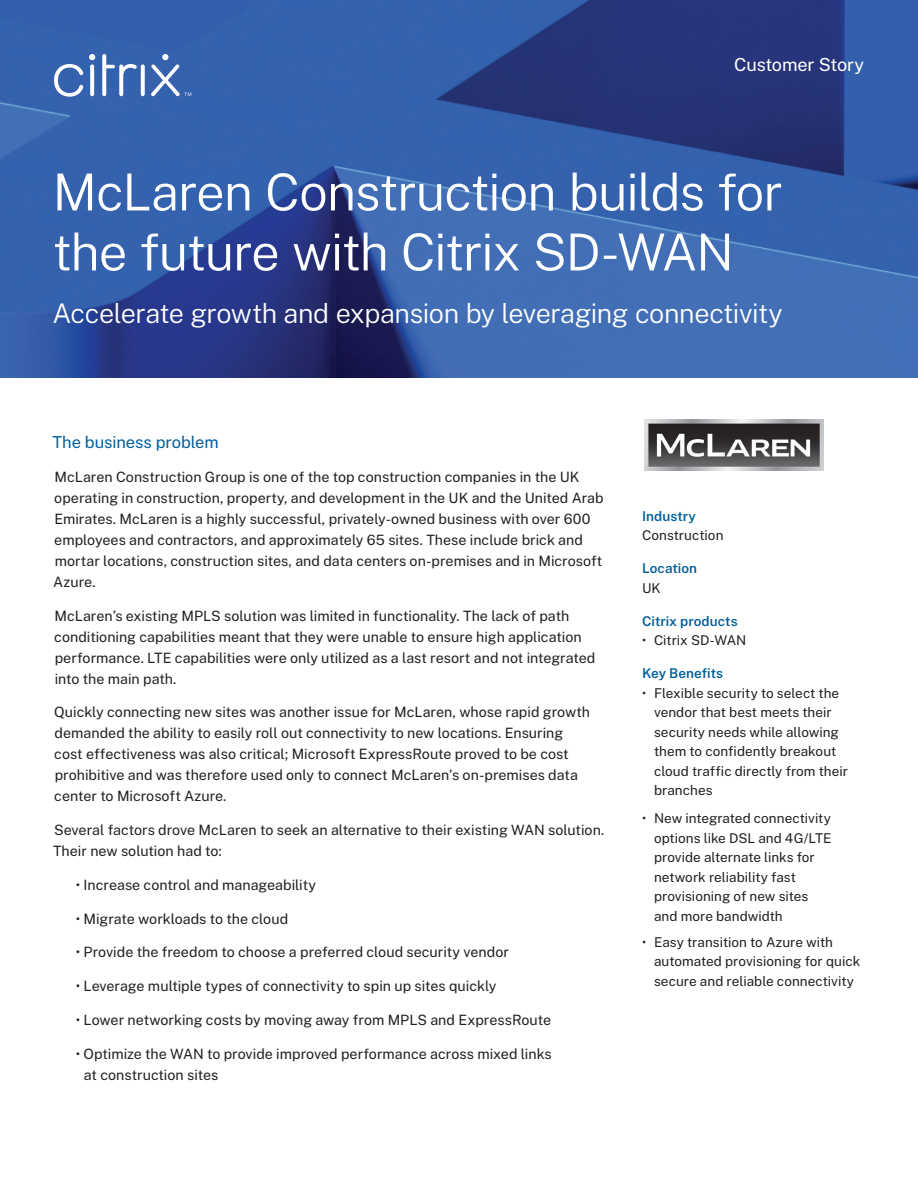
<style>
.page{position:relative;width:918px;height:1188px;background:#fff}
.page>*{position:absolute;margin:0;border:0;box-sizing:border-box;transform-origin:0 0}
.t1{font:300 51px/60px "Public Sans";letter-spacing:-.025em;color:#fff}
.Body{font:300 27px "Public Sans";letter-spacing:-.015em;color:#fff}
.t2{font:18px "Public Sans";letter-spacing:-.01em;color:#fff}
.Subhead_L3{font:16.5px "Public Sans";letter-spacing:-.005em;color:#005f9b}
.Body-2{font:14.25px/21px "Public Sans";color:#231f20}
.LargeCaption_-_White{font:13.5px/19.5px "Public Sans";color:#231f20}
.Body-3{font:13.5px/19.5px "Public Sans";color:#231f20}
.Body-4{font:600 13.5px "Public Sans";letter-spacing:.005em;color:#005f9b}
</style>
<div class="page">
<img style="left:0;top:0;width:918px;height:378px">
<img style="left:645px;top:419px;width:179px;height:52px">
<svg style="left:54px;top:64px;width:29px;height:33px"></svg>
<svg style="left:102px;top:54px;width:35px;height:42px"></svg>
<svg style="left:141px;top:64px;width:4px;height:32px"></svg>
<svg style="left:90px;top:64px;width:4px;height:32px"></svg>
<svg style="left:89px;top:54px;width:6px;height:6px"></svg>
<svg style="left:151px;top:54px;width:40px;height:42px;background:#5a7ebc"></svg>
<p class="t2" style="left:734px;top:51px;width:131px">Customer Story</p>
<p class="t1" style="left:52px;top:159px;width:732px">McLaren Construction builds for the future with Citrix SD-WAN</p>
<p class="Body" style="left:52px;top:293px;width:732px">Accelerate growth and expansion by leveraging connectivity</p>
<p class="Subhead_L3" style="left:53px;top:430px;width:168px">The business problem</p>
<p class="Body-2" style="left:53px;top:465px;width:552px">McLaren Construction Group is one of the top construction companies in the UK operating in construction, property, and development in the UK and the United Arab Emirates. McLaren is a highly successful, privately-owned business with over 600 employees and contractors, and approximately 65 sites. These include brick and mortar locations, construction sites, and data centers on-premises and in Microsoft Azure.</p>
<p class="Body-2" style="left:54px;top:604px;width:543px">McLaren’s existing MPLS solution was limited in functionality. The lack of path conditioning capabilities meant that they were unable to ensure high application performance. LTE capabilities were only utilized as a last resort and not integrated into the main path.</p>
<p class="Body-2" style="left:54px;top:701px;width:537px">Quickly connecting new sites was another issue for McLaren, whose rapid growth demanded the ability to easily roll out connectivity to new locations. Ensuring cost effectiveness was also critical; Microsoft ExpressRoute proved to be cost prohibitive and was therefore used only to connect McLaren’s on-premises data center to Microsoft Azure.</p>
<p class="Body-2" style="left:53px;top:818px;width:553px">Several factors drove McLaren to seek an alternative to their existing WAN solution.<br>Their new solution had to:</p>
<p class="Body-2" style="left:76px;top:873px;width:242px">• Increase control and manageability</p>
<p class="Body-2" style="left:76px;top:907px;width:214px">• Migrate workloads to the cloud</p>
<p class="Body-2" style="left:76px;top:941px;width:435px">• Provide the freedom to choose a preferred cloud security vendor</p>
<p class="Body-2" style="left:76px;top:974px;width:422px">• Leverage multiple types of connectivity to spin up sites quickly</p>
<p class="Body-2" style="left:76px;top:1008px;width:477px">• Lower networking costs by moving away from MPLS and ExpressRoute</p>
<p class="Body-2" style="left:84px;top:1042px;width:469px;text-indent:-8px">• Optimize the WAN to provide improved performance across mixed links at construction sites</p>
<p class="Body-4" style="left:642px;top:506px;width:55px">Industry</p>
<p class="Body-3" style="left:642px;top:524px;width:83px">Construction</p>
<p class="Body-4" style="left:642px;top:558px;width:57px">Location</p>
<p class="Body-3" style="left:642px;top:577px;width:20px">UK</p>
<p class="Body-4" style="left:642px;top:611px;width:97px">Citrix products</p>
<p class="Body-3" style="left:642px;top:629px;width:106px">• Citrix SD-WAN</p>
<p class="Body-4" style="left:642px;top:663px;width:83px">Key Benefits</p>
<p class="Body-3" style="left:654px;top:682px;width:196px;text-indent:-12px">• Flexible security to select the vendor that best meets their security needs while allowing them to confidently breakout cloud traffic directly from their branches</p>
<p class="LargeCaption_-_White" style="left:654px;top:807px;width:179px;text-indent:-12px">• New integrated connectivity options like DSL and 4G/LTE provide alternate links for network reliability fast provisioning of new sites and more bandwidth</p>
<p class="LargeCaption_-_White" style="left:654px;top:931px;width:208px;text-indent:-12px">• Easy transition to Azure with automated provisioning for quick secure and reliable connectivity</p>
</div>
